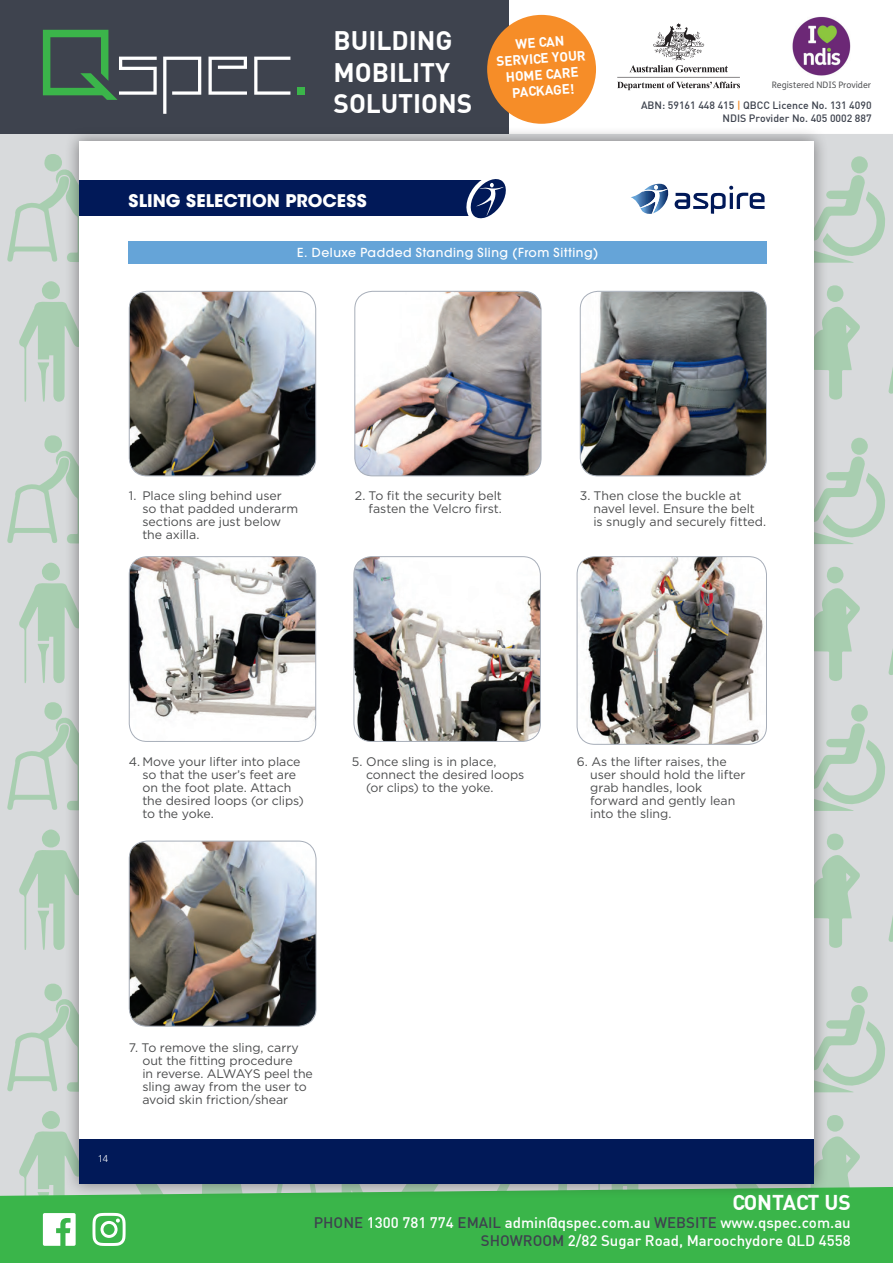
<style>
.page{position:relative;width:893px;height:1263px;background:#fff}
.page>*{position:absolute;margin:0;border:0;box-sizing:border-box;transform-origin:0 0}
.t1{font:700 26.25px/31.5px "DIN";color:#fff}
.t2{font:700 21px "DIN";letter-spacing:-.01em;color:#fff}
.t3{font:700 17.25px "ITC Avant Garde Std";letter-spacing:.005em;color:#fff}
.t4{font:500 15px/18px "DIN";color:#fff;text-align:right}
.t5{font:700 13.5px/16.2px "DIN";color:#fff;text-align:center}
.t6{font:12.3px/13px "Gotham";letter-spacing:-.005em;color:#4b4c4d}
.t7{font:500 12.3px "Avant Garde";letter-spacing:.045em;color:#fff}
.t8{font:500 10.5px/12.6px "DIN";color:#3e434e;text-align:right}
.t9{font:300 9.9px "Univers";color:#fff}
.t10{font:8.85px "FS Me Pro";color:#57585a}
.s1{color:#f68d28}
.s2{color:#3e434e}
</style>
<div class="page">
<div style="left:0;top:134px;width:893px;height:1129px;background:#d8dadc"></div>
<svg style="left:828px;top:307px;width:32px;height:93px"></svg>
<div style="left:826px;top:285px;width:18px;height:17px;background:#a8ceb0;border-radius:50%"></div>
<svg style="left:888px;top:368px;width:5px;height:26px"></svg>
<div style="left:44px;top:154px;width:18px;height:18px;background:#a8ceb0;border-radius:50%"></div>
<svg style="left:7px;top:168px;width:58px;height:94px"></svg>
<svg style="left:42px;top:281px;width:18px;height:18px"></svg>
<svg style="left:19px;top:288px;width:46px;height:114px"></svg>
<svg style="left:828px;top:588px;width:32px;height:93px"></svg>
<div style="left:826px;top:567px;width:18px;height:16px;background:#a8ceb0;border-radius:50%"></div>
<svg style="left:888px;top:649px;width:5px;height:26px"></svg>
<div style="left:44px;top:435px;width:18px;height:18px;background:#a8ceb0;border-radius:50%"></div>
<svg style="left:7px;top:451px;width:58px;height:92px"></svg>
<svg style="left:828px;top:437px;width:57px;height:107px"></svg>
<div style="left:42px;top:563px;width:18px;height:18px;background:#a8ceb0;border-radius:50%"></div>
<svg style="left:19px;top:574px;width:46px;height:109px"></svg>
<svg style="left:828px;top:855px;width:32px;height:93px"></svg>
<div style="left:826px;top:833px;width:18px;height:17px;background:#a8ceb0;border-radius:50%"></div>
<svg style="left:888px;top:916px;width:5px;height:26px"></svg>
<div style="left:44px;top:702px;width:18px;height:18px;background:#a8ceb0;border-radius:50%"></div>
<svg style="left:7px;top:717px;width:58px;height:93px"></svg>
<svg style="left:828px;top:704px;width:57px;height:107px"></svg>
<svg style="left:42px;top:829px;width:18px;height:18px"></svg>
<svg style="left:19px;top:836px;width:46px;height:114px"></svg>
<svg style="left:828px;top:1136px;width:32px;height:51px"></svg>
<div style="left:826px;top:1115px;width:18px;height:17px;background:#a8ceb0;border-radius:50%"></div>
<div style="left:44px;top:983px;width:18px;height:18px;background:#a8ceb0;border-radius:50%"></div>
<svg style="left:7px;top:998px;width:58px;height:94px"></svg>
<svg style="left:828px;top:986px;width:57px;height:107px"></svg>
<div style="left:42px;top:1111px;width:18px;height:18px;background:#a8ceb0;border-radius:50%"></div>
<div style="left:0;top:0;width:509px;height:134px;background:#3e434e"></div>
<div style="left:0;top:1187px;width:893px;height:76px;background:#3ab54a"></div>
<div style="left:487px;top:15px;width:109px;height:109px;background:#f68d28;border-radius:50%"></div>
<img style="left:617px;top:23px;width:123px;height:68px">
<svg style="left:254px;top:57px;width:36px;height:38px"></svg>
<svg style="left:208px;top:57px;width:39px;height:38px"></svg>
<svg style="left:163px;top:57px;width:38px;height:57px"></svg>
<svg style="left:43px;top:30px;width:114px;height:70px"></svg>
<div style="left:297px;top:87px;width:8px;height:8px;background:#3bb54a"></div>
<img style="left:792px;top:16px;width:59px;height:60px">
<svg style="left:18px;top:1118px;width:160px;height:128px;background:#79c684"></svg>
<div style="left:65px;top:127px;width:763px;height:1071px;background:#231f20;opacity:.5"></div>
<div style="left:79px;top:141px;width:735px;height:1042px;background:#fff"></div>
<div style="left:79px;top:180px;width:415px;height:36px;background:#011958"></div>
<svg style="left:466px;top:179px;width:40px;height:40px"></svg>
<svg style="left:631px;top:151px;width:254px;height:115px"></svg>
<div style="left:79px;top:1139px;width:735px;height:44px;background:#011958"></div>
<img style="left:129px;top:291px;width:187px;height:185px">
<div style="left:129px;top:291px;width:187px;height:185px;border:1px solid #a7aeb9;border-radius:18px"></div>
<img style="left:355px;top:291px;width:186px;height:185px">
<div style="left:354px;top:291px;width:187px;height:185px;border:1px solid #a7aeb9;border-radius:18px"></div>
<img style="left:580px;top:292px;width:186px;height:184px">
<div style="left:580px;top:291px;width:187px;height:185px;border:1px solid #a7aeb9;border-radius:18px"></div>
<img style="left:129px;top:557px;width:187px;height:184px">
<div style="left:129px;top:556px;width:187px;height:186px;border:1px solid #a7aeb9;border-radius:18px"></div>
<img style="left:577px;top:557px;width:189px;height:187px">
<div style="left:577px;top:556px;width:190px;height:189px;border:1px solid #a7aeb9;border-radius:18px"></div>
<img style="left:354px;top:557px;width:186px;height:184px">
<div style="left:353px;top:556px;width:188px;height:186px;border:1px solid #a7aeb9;border-radius:18px"></div>
<img style="left:129px;top:841px;width:187px;height:185px">
<div style="left:129px;top:841px;width:187px;height:185px;border:1px solid #a7aeb9;border-radius:18px"></div>
<div style="left:128px;top:241px;width:639px;height:23px;background:#65a4d8"></div>
<h1 class="t1" style="left:334px;top:24px;width:140px">BUILDING<br>MOBILITY<br>SOLUTIONS</h1>
<p class="t5" style="left:495px;top:37px;width:91px;rotate:-4deg">WE CAN<br>SERVICE YOUR<br>HOME CARE<br>PACKAGE!</p>
<h3 class="t3" style="left:128px;top:189px;width:240px">SLING SELECTION PROCESS</h3>
<p class="t7" style="left:297px;top:245px;width:302px">E. Deluxe Padded Standing Sling (From Sitting)</p>
<p class="t10" style="left:772px;top:78px;width:101px">Registered NDIS Provider</p>
<p class="t8" style="left:641px;top:99px;width:232px">ABN: 59161 448 415 <span class="s1">|</span> QBCC Licence No. 131 4090<br>NDIS Provider No. 405 0002 887</p>
<p class="t6" style="left:142px;top:488px;width:157px;text-indent:-14px">1. Place sling behind user so that padded underarm sections are just below the axilla.</p>
<p class="t6" style="left:355px;top:488px;width:148px;text-align:right">2. To fit the security belt fasten the Velcro first.</p>
<p class="t6" style="left:593px;top:488px;width:174px;text-indent:-14px">3. Then close the buckle at navel level. Ensure the belt is snugly and securely fitted.</p>
<p class="t6" style="left:142px;top:755px;width:163px;text-indent:-14px">4. Move your lifter into place so that the user’s feet are on the foot plate. Attach the desired loops (or clips) to the yoke.</p>
<p class="t6" style="left:590px;top:755px;width:157px;text-indent:-14px">6. As the lifter raises, the user should hold the lifter grab handles, look forward and gently lean into the sling.</p>
<p class="t6" style="left:366px;top:755px;width:160px;text-indent:-14px">5. Once sling is in place, connect the desired loops (or clips) to the yoke.</p>
<p class="t9" style="left:98px;top:1153px;width:12px">14</p>
<p class="t6" style="left:142px;top:1040px;width:172px;text-indent:-14px">7. To remove the sling, carry out the fitting procedure<br>in reverse. ALWAYS peel the sling away from the user to avoid skin friction/shear</p>
<h2 class="t2" style="left:733px;top:1188px;width:120px">CONTACT US</h2>
<p class="t4" style="left:314px;top:1213px;width:538px"><span class="s2">PHONE</span> 1300 781 774 <span class="s2">EMAIL</span> admin@qspec.com.au <span class="s2">WEBSITE</span> www.qspec.com.au<br><span class="s2">SHOWROOM</span> 2/82 Sugar Road, Maroochydore QLD 4558</p>
</div>
